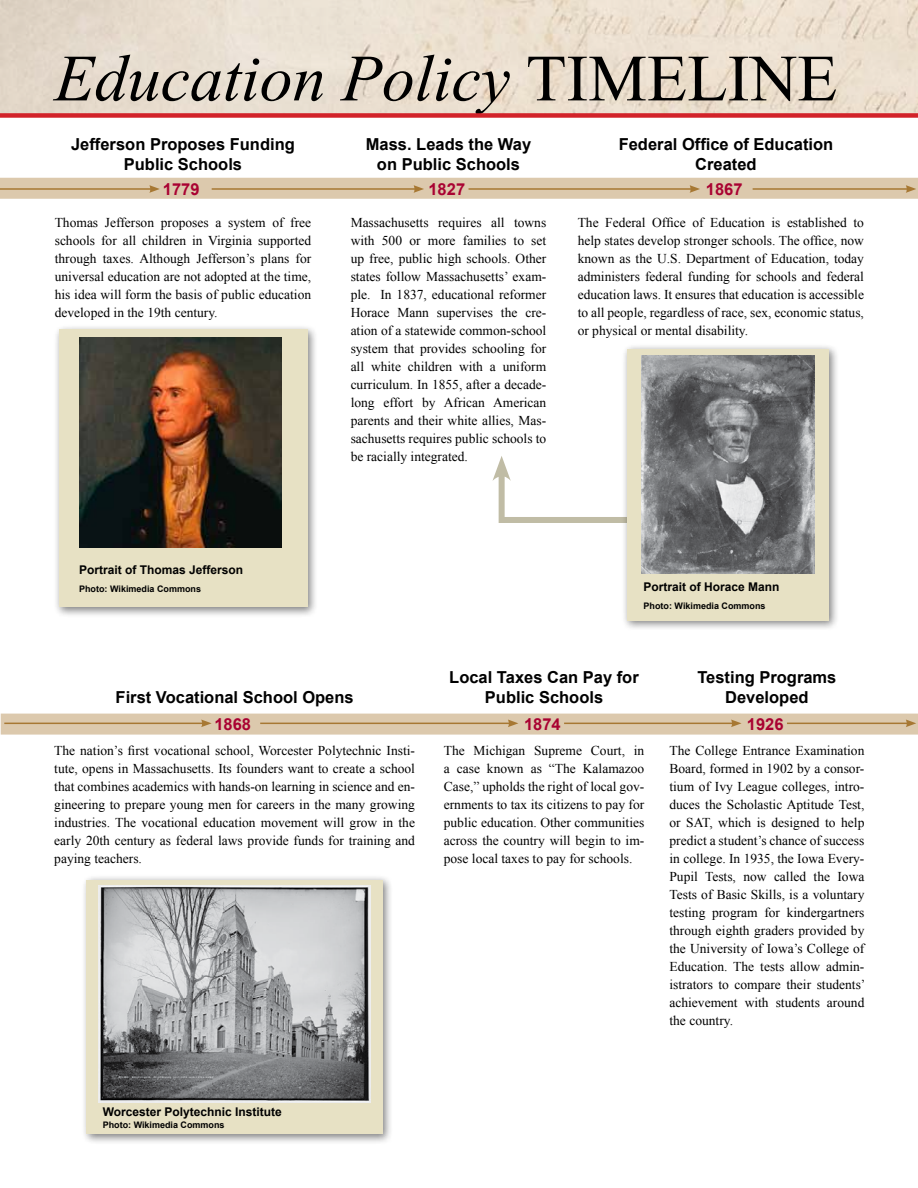
<style>
.page{position:relative;width:918px;height:1188px;background:#fff}
.page>*{position:absolute;margin:0;border:0;box-sizing:border-box;transform-origin:0 0}
.t1{font:italic 66px "Times New Roman";color:#000}
.t2{font:700 16.5px/19.8px "Arial";color:#000;text-align:center}
.t3{font:700 16.5px "Arial";color:#a90232}
.t4{font:13.5px/18px "Times New Roman";color:#000;text-align:justify}
.t5{font:700 12px "Arial";color:#000}
.t6{font:700 9px "Arial";color:#000}
.s1{font-style:normal}
</style>
<div class="page">
<div style="left:500px;top:517px;width:212px;height:6px;background:#c0bca5"></div>
<div style="left:499px;top:471px;width:6px;height:52px;background:#c0bca5"></div>
<svg style="left:492px;top:456px;width:19px;height:25px"></svg>
<div style="left:0;top:178px;width:918px;height:21px;background:#dcc9ad"></div>
<div style="left:53px;top:324px;width:265px;height:294px;background:#000;opacity:.5"></div>
<div style="left:59px;top:329px;width:248px;height:278px;background:#e7e1c4"></div>
<img style="left:0;top:0;width:918px;height:113px">
<hr style="left:0;top:188px;width:152px;height:2px;background:#a77833">
<svg style="left:149px;top:185px;width:11px;height:8px"></svg>
<hr style="left:212px;top:188px;width:204px;height:2px;background:#a77833">
<svg style="left:414px;top:185px;width:10px;height:8px"></svg>
<hr style="left:469px;top:188px;width:223px;height:2px;background:#a77833">
<svg style="left:690px;top:185px;width:10px;height:8px"></svg>
<hr style="left:753px;top:188px;width:155px;height:2px;background:#a77833">
<svg style="left:906px;top:185px;width:10px;height:8px"></svg>
<div style="left:0;top:113px;width:918px;height:5px;background:#d22229"></div>
<div style="left:1px;top:714px;width:917px;height:21px;background:#dcc9ad"></div>
<hr style="left:260px;top:723px;width:250px;height:1px;background:#a77833">
<svg style="left:508px;top:720px;width:10px;height:7px"></svg>
<hr style="left:564px;top:723px;width:169px;height:1px;background:#a77833">
<svg style="left:731px;top:720px;width:11px;height:7px"></svg>
<hr style="left:787px;top:723px;width:121px;height:1px;background:#a77833">
<svg style="left:906px;top:720px;width:10px;height:7px"></svg>
<hr style="left:4px;top:723px;width:199px;height:1px;background:#a77833">
<svg style="left:201px;top:720px;width:11px;height:7px"></svg>
<img style="left:80px;top:338px;width:201px;height:209px">
<div style="left:622px;top:343px;width:218px;height:288px;background:#000;opacity:.5"></div>
<div style="left:627px;top:349px;width:202px;height:271px;background:#e7e1c4"></div>
<img style="left:642px;top:356px;width:172px;height:218px">
<div style="left:81px;top:875px;width:313px;height:270px;background:#000;opacity:.5"></div>
<div style="left:87px;top:880px;width:296px;height:254px;background:#e7e1c4"></div>
<img style="left:98px;top:886px;width:272px;height:216px">
<h1 class="t1" style="left:54px;top:33px;width:785px">Education Policy <span class="s1">TIMELINE</span></h1>
<p class="t2" style="left:71px;top:135px;width:225px">Jefferson Proposes Funding<br>Public Schools</p>
<p class="t2" style="left:366px;top:135px;width:167px">Mass. Leads the Way on Public Schools</p>
<p class="t2" style="left:619px;top:135px;width:216px">Federal Office of Education<br>Created</p>
<p class="t3" style="left:163px;top:179px;width:38px">1779</p>
<p class="t3" style="left:428px;top:179px;width:38px">1827</p>
<p class="t3" style="left:706px;top:179px;width:38px">1867</p>
<p class="t4" style="left:55px;top:213px;width:258px">Thomas Jefferson proposes a system of free schools for all children in Virginia supported through taxes. Although Jefferson’s plans for universal education are not adopted at the time, his idea will form the basis of public education developed in the 19th century.</p>
<p class="t4" style="left:578px;top:213px;width:288px">The Federal Office of Education is established to help states develop stronger schools. The office, now known as the U.S. Department of Education, today administers federal funding for schools and federal education laws. It ensures that education is accessible to all people, regardless of race, sex, economic status, or physical or mental disability.</p>
<p class="t4" style="left:351px;top:213px;width:197px">Massachusetts requires all towns with 500 or more families to set up free, public high schools. Other states follow Massachusetts’ exam&shy;ple. In 1837, educational reformer Horace Mann supervises the cre&shy;ation of a statewide common-school system that provides schooling for all white children with a uniform curriculum. In 1855, after a decade&shy;long effort by African American parents and their white allies, Mas&shy;sachusetts requires public schools to be racially integrated.</p>
<p class="t5" style="left:79px;top:562px;width:166px">Portrait of Thomas Jefferson</p>
<p class="t6" style="left:79px;top:583px;width:123px">Photo: Wikimedia Commons</p>
<p class="t5" style="left:644px;top:578px;width:138px">Portrait of Horace Mann</p>
<p class="t6" style="left:644px;top:599px;width:123px">Photo: Wikimedia Commons</p>
<p class="t2" style="left:449px;top:668px;width:191px">Local Taxes Can Pay for<br>Public Schools</p>
<p class="t2" style="left:697px;top:668px;width:141px">Testing Programs<br>Developed</p>
<p class="t4" style="left:444px;top:741px;width:202px">The Michigan Supreme Court, in a case known as “The Kalamazoo Case,” upholds the right of local gov&shy;ernments to tax its citizens to pay for public education. Other communities across the country will begin to im&shy;pose local taxes to pay for schools.</p>
<p class="t4" style="left:669px;top:741px;width:197px">The College Entrance Examination Board, formed in 1902 by a consor&shy;tium of Ivy League colleges, intro&shy;duces the Scholastic Aptitude Test, or SAT, which is designed to help predict a student’s chance of success in college. In 1935, the Iowa Every-Pupil Tests, now called the Iowa Tests of Basic Skills, is a voluntary testing program for kindergartners through eighth graders provided by the University of Iowa’s College of Education. The tests allow admin&shy;istrators to compare their students’ achievement with students around the country.</p>
<p class="t2" style="left:116px;top:688px;width:240px">First Vocational School Opens</p>
<p class="t3" style="left:214px;top:713px;width:38px">1868</p>
<p class="t3" style="left:524px;top:713px;width:38px">1874</p>
<p class="t3" style="left:747px;top:713px;width:38px">1926</p>
<p class="t4" style="left:54px;top:741px;width:362px">The nation’s first vocational school, Worcester Polytechnic Insti&shy;tute, opens in Massachusetts. Its founders want to create a school that combines academics with hands-on learning in science and en&shy;gineering to prepare young men for careers in the many growing industries. The vocational education movement will grow in the early 20th century as federal laws provide funds for training and paying teachers.</p>
<p class="t5" style="left:103px;top:1104px;width:181px">Worcester Polytechnic Institute</p>
<p class="t6" style="left:103px;top:1119px;width:123px">Photo: Wikimedia Commons</p>
</div>
